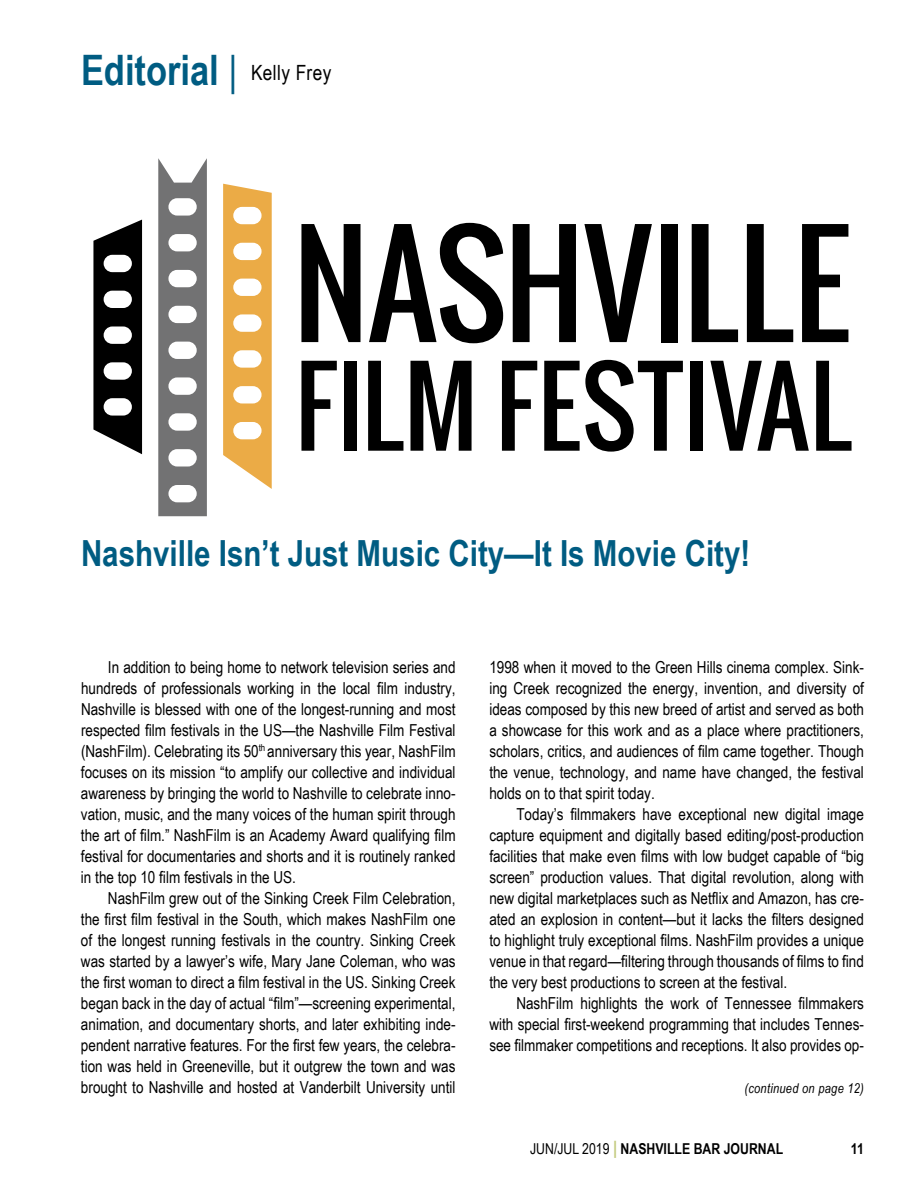
<style>
.page{position:relative;width:918px;height:1188px;background:#fff}
.page>*{position:absolute;margin:0;border:0;box-sizing:border-box;transform-origin:0 0}
.t1{font:700 42px "Arial Narrow";color:#005c82}
.t2{font:700 36px "Arial Narrow";color:#005c82}
.t3{font:16.5px/21px "Arial Narrow";color:#000;text-align:justify}
.t4{font:700 15px "Arial Narrow";color:#000}
.t5{font:italic 13.5px "Arial Narrow";letter-spacing:.02em;color:#000}
.s1{font-weight:400}
.s2{font-weight:400;font-size:21px;color:#000}
.s3{font-size:18px;color:#c3ca7e}
</style>
<div class="page">
<svg style="left:301px;top:224px;width:60px;height:118px"></svg>
<svg style="left:369px;top:223px;width:134px;height:120px"></svg>
<svg style="left:513px;top:224px;width:63px;height:118px"></svg>
<svg style="left:584px;top:224px;width:68px;height:118px"></svg>
<div style="left:661px;top:224px;width:17px;height:118px;background:#000"></div>
<svg style="left:692px;top:224px;width:46px;height:118px"></svg>
<svg style="left:747px;top:224px;width:46px;height:118px"></svg>
<svg style="left:802px;top:224px;width:46px;height:118px"></svg>
<svg style="left:301px;top:361px;width:36px;height:90px"></svg>
<div style="left:344px;top:361px;width:13px;height:90px;background:#000"></div>
<svg style="left:368px;top:361px;width:35px;height:90px"></svg>
<svg style="left:411px;top:361px;width:61px;height:90px"></svg>
<svg style="left:502px;top:361px;width:35px;height:90px"></svg>
<svg style="left:544px;top:360px;width:139px;height:92px"></svg>
<div style="left:690px;top:361px;width:13px;height:90px;background:#000"></div>
<svg style="left:710px;top:361px;width:99px;height:90px"></svg>
<svg style="left:816px;top:361px;width:36px;height:90px"></svg>
<svg style="left:223px;top:184px;width:49px;height:305px"></svg>
<svg style="left:158px;top:158px;width:49px;height:358px"></svg>
<svg style="left:93px;top:220px;width:49px;height:234px"></svg>
<h1 class="t1" style="left:81px;top:38px;width:252px">Editorial <span class="s1">|</span> <span class="s2">Kelly Frey</span></h1>
<h2 class="t2" style="left:81px;top:527px;width:671px">Nashville Isn’t Just Music City—It Is Movie City!</h2>
<p class="t3" style="left:81px;top:656px;width:376px;text-indent:27px">In addition to being home to network television series and hundreds of professionals working in the local film industry, Nashville is blessed with one of the longest-running and most respected film festivals in the US—the Nashville Film Festival (NashFilm). Celebrating its 50<sup>th</sup> anniversary this year, NashFilm focuses on its mission “to amplify our collective and individual awareness by bringing the world to Nashville to celebrate inno&shy;vation, music, and the many voices of the human spirit through the art of film.” NashFilm is an Academy Award qualifying film festival for documentaries and shorts and it is routinely ranked in the top 10 film festivals in the US.</p>
<p class="t3" style="left:81px;top:887px;width:376px;text-indent:27px">NashFilm grew out of the Sinking Creek Film Celebration, the first film festival in the South, which makes NashFilm one of the longest running festivals in the country. Sinking Creek was started by a lawyer’s wife, Mary Jane Coleman, who was the first woman to direct a film festival in the US. Sinking Creek began back in the day of actual “film”—screening experimental, animation, and documentary shorts, and later exhibiting inde&shy;pendent narrative features. For the first few years, the celebra&shy;tion was held in Greeneville, but it outgrew the town and was brought to Nashville and hosted at Vanderbilt University until</p>
<p class="t3" style="left:489px;top:656px;width:376px">1998 when it moved to the Green Hills cinema complex. Sink&shy;ing Creek recognized the energy, invention, and diversity of ideas composed by this new breed of artist and served as both a showcase for this work and as a place where practitioners, scholars, critics, and audiences of film came together. Though the venue, technology, and name have changed, the festival holds on to that spirit today.</p>
<p class="t3" style="left:489px;top:803px;width:376px;text-indent:27px">Today’s filmmakers have exceptional new digital image capture equipment and digitally based editing/post-production facilities that make even films with low budget capable of “big screen” production values. That digital revolution, along with new digital marketplaces such as Netflix and Amazon, has cre&shy;ated an explosion in content—but it lacks the filters designed to highlight truly exceptional films. NashFilm provides a unique venue in that regard—filtering through thousands of films to find the very best productions to screen at the festival.</p>
<p class="t3" style="left:489px;top:992px;width:376px;text-indent:27px">NashFilm highlights the work of Tennessee filmmakers with special first-weekend programming that includes Tennes&shy;see filmmaker competitions and receptions. It also provides op-</p>
<p class="t5" style="left:744px;top:1079px;width:121px">(continued on page 12)</p>
<p class="t4" style="left:530px;top:1137px;width:255px"><span class="s1">JUN/JUL 2019</span> <span class="s3">|</span> NASHVILLE BAR JOURNAL</p>
<p class="t4" style="left:851px;top:1137px;width:15px">11</p>
</div>
